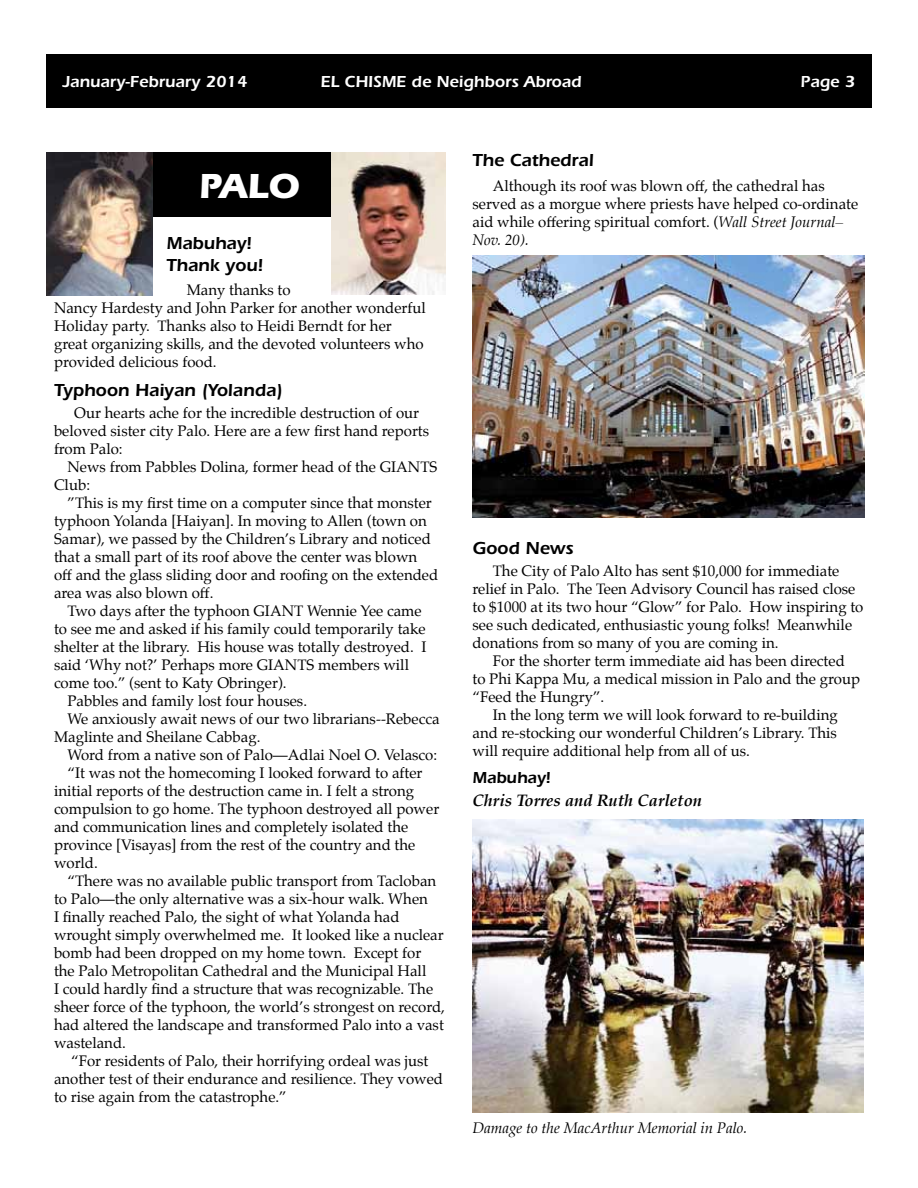
<style>
.page{position:relative;width:918px;height:1188px;background:#fff}
.page>*{position:absolute;margin:0;border:0;box-sizing:border-box;transform-origin:0 0}
.t1{font:700 36px "Itc Eras";color:#fff}
.t2{font:600 18px/21.6px "Itc Eras";color:#000}
.t3{font:600 16.5px "Itc Eras";color:#fff}
.t4{font:italic 700 16.5px "Palatino";color:#000}
.t5{font:600 16.5px "Itc Eras";color:#000}
.t6{font:15px/18px "Palatino";color:#000}
.t7{font:italic 15px "Palatino";color:#000}
.s1{font-style:italic}
</style>
<div class="page">
<div style="left:46px;top:54px;width:826px;height:54px;background:#000"></div>
<div style="left:46px;top:152px;width:400px;height:65px;background:#000"></div>
<img style="left:46px;top:153px;width:107px;height:142px">
<img style="left:332px;top:152px;width:114px;height:142px">
<img style="left:472px;top:256px;width:393px;height:262px">
<img style="left:472px;top:819px;width:392px;height:294px">
<p class="t3" style="left:63px;top:72px;width:186px">January-February 2014</p>
<p class="t3" style="left:320px;top:72px;width:263px">EL CHISME de Neighbors Abroad</p>
<p class="t3" style="left:801px;top:72px;width:56px">Page 3</p>
<h1 class="t1" style="left:199px;top:165px;width:102px">PALO</h1>
<p class="t2" style="left:166px;top:232px;width:98px">Mabuhay!<br>Thank you!</p>
<p class="t6" style="left:54px;top:281px;width:373px;text-indent:133px">Many thanks to<br>Nancy Hardesty and John Parker for another wonderful Holiday party. Thanks also to Heidi Berndt for her great organizing skills, and the devoted volunteers who provided delicious food.</p>
<p class="t2" style="left:54px;top:379px;width:230px">Typhoon Haiyan (Yolanda)</p>
<p class="t6" style="left:54px;top:404px;width:377px;text-indent:20px">Our hearts ache for the incredible destruction of our beloved sister city Palo. Here are a few first hand reports from Palo:</p>
<p class="t6" style="left:54px;top:458px;width:385px;text-indent:14px">News from Pabbles Dolina, former head of the GIANTS<br>Club:</p>
<p class="t6" style="left:54px;top:494px;width:386px;text-indent:14px">”This is my first time on a computer since that monster typhoon Yolanda [Haiyan]. In moving to Allen (town on Samar), we passed by the Children’s Library and noticed that a small part of its roof above the center was blown off and the glass sliding door and roofing on the extended area was also blown off.</p>
<p class="t6" style="left:68px;top:602px;width:356px">Two days after the typhoon GIANT Wennie Yee came</p>
<p class="t6" style="left:54px;top:620px;width:373px">to see me and asked if his family could temporarily take</p>
<p class="t6" style="left:54px;top:638px;width:374px">shelter at the library. His house was totally destroyed. I</p>
<p class="t6" style="left:54px;top:656px;width:357px">said ‘Why not?’ Perhaps more GIANTS members will</p>
<p class="t6" style="left:54px;top:674px;width:234px">come too.” (sent to Katy Obringer).</p>
<p class="t6" style="left:68px;top:692px;width:241px">Pabbles and family lost four houses.</p>
<p class="t6" style="left:68px;top:710px;width:374px">We anxiously await news of our two librarians--Rebecca</p>
<p class="t6" style="left:54px;top:728px;width:208px">Maglinte and Sheilane Cabbag.</p>
<p class="t6" style="left:68px;top:746px;width:371px">Word from a native son of Palo—Adlai Noel O. Velasco:</p>
<p class="t6" style="left:68px;top:764px;width:357px">“It was not the homecoming I looked forward to after</p>
<p class="t6" style="left:54px;top:782px;width:362px">initial reports of the destruction came in. I felt a strong</p>
<p class="t6" style="left:54px;top:800px;width:387px">compulsion to go home. The typhoon destroyed all power</p>
<p class="t6" style="left:54px;top:818px;width:356px">and communication lines and completely isolated the</p>
<p class="t6" style="left:54px;top:836px;width:363px">province [Visayas] from the rest of the country and the</p>
<p class="t6" style="left:54px;top:854px;width:45px">world.</p>
<p class="t6" style="left:68px;top:872px;width:370px">“There was no available public transport from Tacloban</p>
<p class="t6" style="left:54px;top:890px;width:375px">to Palo—the only alternative was a six-hour walk. When</p>
<p class="t6" style="left:54px;top:908px;width:347px">I finally reached Palo, the sight of what Yolanda had</p>
<p class="t6" style="left:54px;top:926px;width:391px">wrought simply overwhelmed me. It looked like a nuclear</p>
<p class="t6" style="left:54px;top:944px;width:369px">bomb had been dropped on my home town. Except for</p>
<p class="t6" style="left:54px;top:962px;width:374px">the Palo Metropolitan Cathedral and the Municipal Hall</p>
<p class="t6" style="left:54px;top:980px;width:381px">I could hardly find a structure that was recognizable. The</p>
<p class="t6" style="left:54px;top:998px;width:392px">sheer force of the typhoon, the world’s strongest on record,</p>
<p class="t6" style="left:54px;top:1016px;width:391px">had altered the landscape and transformed Palo into a vast</p>
<p class="t6" style="left:54px;top:1034px;width:73px">wasteland.</p>
<p class="t6" style="left:71px;top:1052px;width:359px">“For residents of Palo, their horrifying ordeal was just</p>
<p class="t6" style="left:54px;top:1070px;width:391px">another test of their endurance and resilience. They vowed</p>
<p class="t6" style="left:54px;top:1088px;width:234px">to rise again from the catastrophe.”</p>
<p class="t2" style="left:472px;top:149px;width:123px">The Cathedral</p>
<p class="t6" style="left:472px;top:176px;width:387px;text-indent:20px">Although its roof was blown off, the cathedral has served as a morgue where priests have helped co-ordinate aid while offering spiritual comfort. (<span class="s1">Wall Street Journal– Nov. 20).</span></p>
<p class="t2" style="left:472px;top:537px;width:103px">Good News</p>
<p class="t6" style="left:472px;top:562px;width:393px;text-indent:20px">The City of Palo Alto has sent $10,000 for immediate relief in Palo. The Teen Advisory Council has raised close to $1000 at its two hour “Glow” for Palo. How inspiring to see such dedicated, enthusiastic young folks! Meanwhile donations from so many of you are coming in.</p>
<p class="t6" style="left:472px;top:652px;width:389px;text-indent:20px">For the shorter term immediate aid has been directed to Phi Kappa Mu, a medical mission in Palo and the group “Feed the Hungry”.</p>
<p class="t6" style="left:472px;top:706px;width:367px;text-align:justify;text-indent:20px">In the long term we will look forward to re-building and re-stocking our wonderful Children’s Library. This will require additional help from all of us.</p>
<p class="t5" style="left:472px;top:768px;width:80px">Mabuhay!</p>
<p class="t4" style="left:472px;top:786px;width:231px">Chris Torres and Ruth Carleton</p>
<p class="t7" style="left:472px;top:1115px;width:276px">Damage to the MacArthur Memorial in Palo.</p>
</div>
